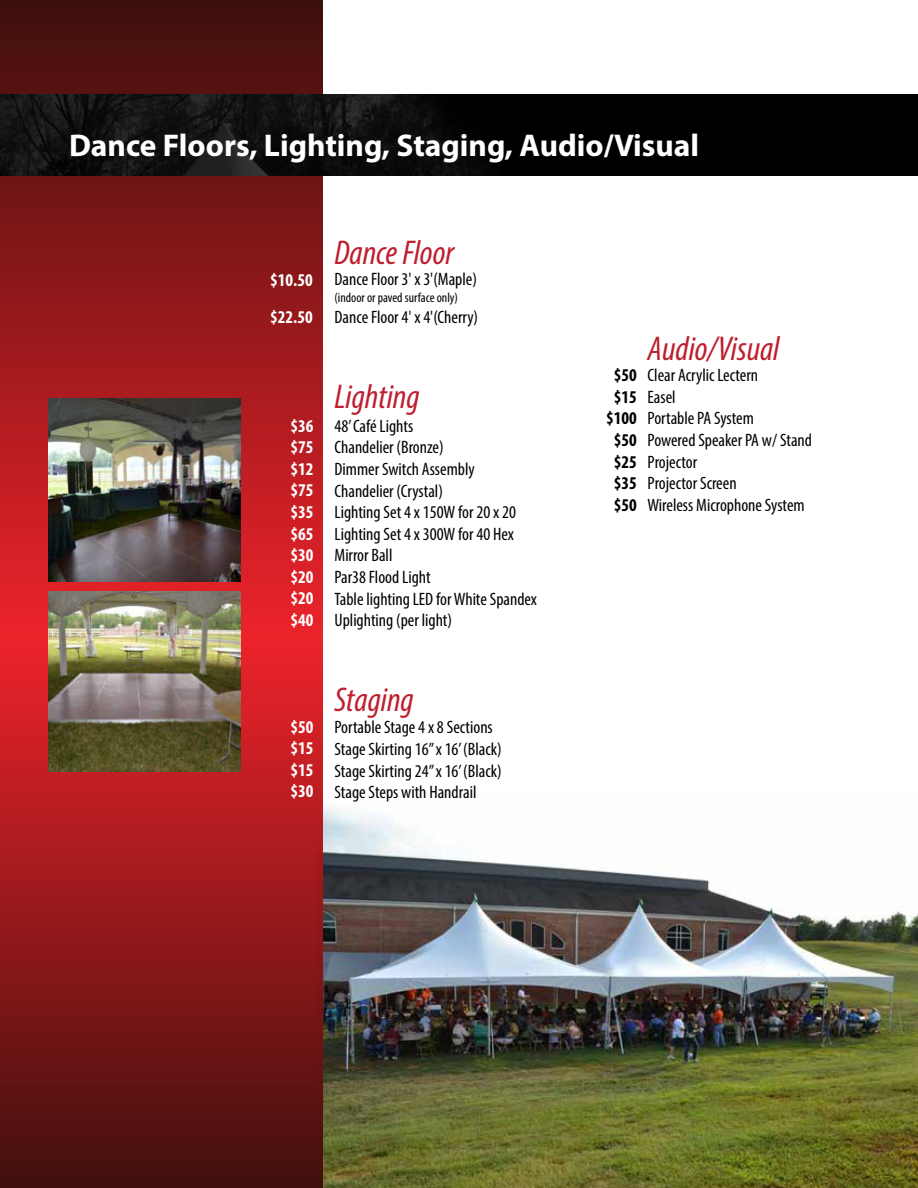
<style>
.page{position:relative;width:918px;height:1188px;background:#fff}
.page>*{position:absolute;margin:0;border:0;box-sizing:border-box;transform-origin:0 0}
.t1{font:italic condensed 34.5px "Myriad Pro";color:#be1e2d}
.t2{font:700 31.5px "Myriad Pro";color:#fff}
.t3{font:condensed 18px/21.6px "Myriad Pro";color:#000}
.t4{font:700 condensed 18px/21.6px "Myriad Pro";color:#fff;text-align:justify}
.t5{font:700 condensed 18px/21.6px "Myriad Pro";color:#000;text-align:center}
.t6{font:condensed 13.5px "Myriad Pro";color:#000}
</style>
<div class="page">
<img style="left:322px;top:795px;width:596px;height:393px">
<svg style="left:0;top:0;width:322px;height:1188px;background:#8c1719"></svg>
<img style="left:48px;top:398px;width:193px;height:183px">
<img style="left:0;top:95px;width:918px;height:80px">
<img style="left:48px;top:591px;width:193px;height:181px">
<h2 class="t2" style="left:69px;top:125px;width:632px">Dance Floors, Lighting, Staging, Audio/Visual</h2>
<p class="t4" style="left:270px;top:261px;width:44px;line-height:37.5px">$10.50 $22.50</p>
<h1 class="t1" style="left:334px;top:232px;width:121px">Dance Floor</h1>
<p class="t3" style="left:334px;top:268px;width:144px">Dance Floor 3' x 3'(Maple)</p>
<p class="t6" style="left:334px;top:289px;width:125px">(indoor or paved surface only)</p>
<p class="t3" style="left:334px;top:306px;width:145px">Dance Floor 4' x 4'(Cherry)</p>
<p class="t4" style="left:291px;top:415px;width:25px">$36 $75 $12 $75 $35 $65 $30 $20 $20 $40</p>
<h1 class="t1" style="left:334px;top:376px;width:87px">Lighting</h1>
<p class="t3" style="left:334px;top:415px;width:204px">48’ Café Lights<br>Chandelier (Bronze)<br>Dimmer Switch Assembly<br>Chandelier (Crystal)<br>Lighting Set 4 x 150W for 20 x 20<br>Lighting Set 4 x 300W for 40 Hex<br>Mirror Ball<br>Par38 Flood Light<br>Table lighting LED for White Spandex<br>Uplighting (per light)</p>
<p class="t4" style="left:291px;top:716px;width:25px">$50 $15 $15 $30</p>
<h1 class="t1" style="left:334px;top:679px;width:81px">Staging</h1>
<p class="t3" style="left:334px;top:716px;width:169px">Portable Stage 4 x 8 Sections<br>Stage Skirting 16” x 16’ (Black)<br>Stage Skirting 24” x 16’ (Black)<br>Stage Steps with Handrail</p>
<p class="t5" style="left:606px;top:364px;width:32px">$50 $15 $100 $50 $25 $35 $50</p>
<h1 class="t1" style="left:648px;top:327px;width:133px">Audio/Visual</h1>
<p class="t3" style="left:648px;top:364px;width:166px">Clear Acrylic Lectern<br>Easel<br>Portable PA System<br>Powered Speaker PA w/ Stand<br>Projector<br>Projector Screen<br>Wireless Microphone System</p>
</div>
